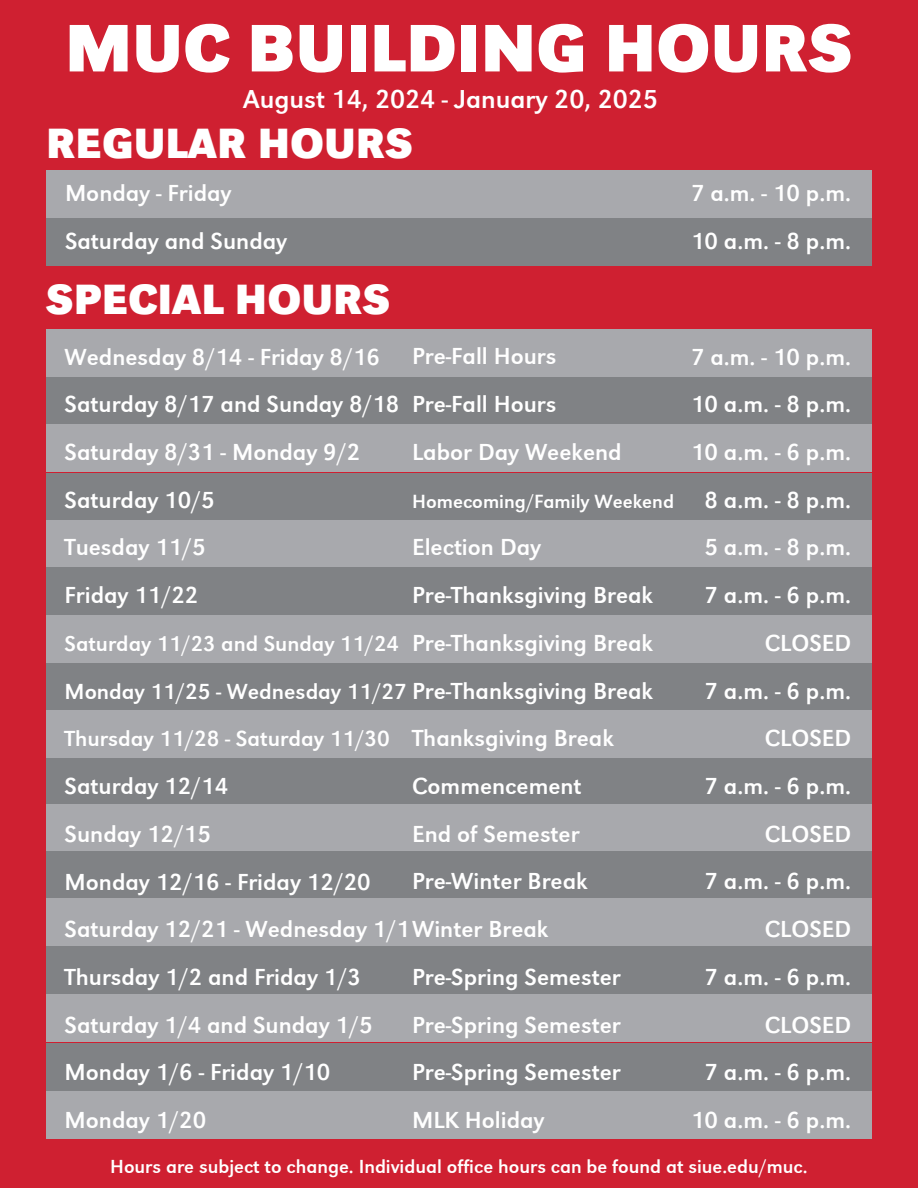
<style>
.page{position:relative;width:918px;height:1188px;background:#cf2031}
.page>*{position:absolute;margin:0;border:0;box-sizing:border-box;transform-origin:0 0}
.t1{font:69.75px "URW Grotesk Regular 4";color:#fff}
.t2{font:43.65px "URW Grotesk Regular 4";color:#fff}
.t3{font:26.7px "URW Grotesk Regular 2";color:#fff}
.t4{font:24px/47.7px "URW Grotesk Regular 2";color:#fff}
.t5{font:22.5px/47.7px "URW Grotesk Regular 2";color:#fff}
.t6{font:22.05px "URW Grotesk Regular 2";color:#fff}
.t7{font:19.65px "URW Grotesk Regular 2";color:#fff}
.t8{font:19.5px "URW Grotesk Regular 2";color:#fff}
.s1{font-size:24px}
</style>
<div class="page">
<div style="left:46px;top:757px;width:826px;height:48px;background:#808285"></div>
<div style="left:46px;top:329px;width:826px;height:48px;background:#a8a9ad"></div>
<div style="left:46px;top:377px;width:826px;height:48px;background:#808285"></div>
<div style="left:46px;top:425px;width:826px;height:47px;background:#a8a9ad"></div>
<div style="left:46px;top:170px;width:825px;height:48px;background:#a8a9ad"></div>
<div style="left:46px;top:218px;width:825px;height:48px;background:#808285"></div>
<div style="left:46px;top:473px;width:826px;height:47px;background:#808285"></div>
<div style="left:46px;top:520px;width:826px;height:47px;background:#a8a9ad"></div>
<div style="left:46px;top:567px;width:826px;height:48px;background:#808285"></div>
<div style="left:46px;top:615px;width:826px;height:48px;background:#a8a9ad"></div>
<div style="left:46px;top:663px;width:826px;height:48px;background:#808285"></div>
<div style="left:46px;top:710px;width:826px;height:48px;background:#a8a9ad"></div>
<div style="left:46px;top:804px;width:826px;height:48px;background:#a8a9ad"></div>
<div style="left:46px;top:851px;width:826px;height:48px;background:#808285"></div>
<div style="left:46px;top:898px;width:826px;height:48px;background:#a8a9ad"></div>
<div style="left:46px;top:946px;width:826px;height:48px;background:#808285"></div>
<div style="left:46px;top:994px;width:826px;height:48px;background:#a8a9ad"></div>
<div style="left:46px;top:1043px;width:826px;height:48px;background:#808285"></div>
<div style="left:46px;top:1091px;width:826px;height:48px;background:#a8a9ad"></div>
<h1 class="t1" style="left:65px;top:6px;width:789px">MUC BUILDING HOURS</h1>
<p class="t3" style="left:243px;top:83px;width:416px">August 14, 2024 - January 20, 2025</p>
<h2 class="t2" style="left:46px;top:118px;width:369px">REGULAR HOURS</h2>
<p class="t4" style="left:65px;top:169px;width:224px;line-height:48.2px">Monday - Friday<br>Saturday and Sunday</p>
<p class="t4" style="left:691px;top:169px;width:162px;line-height:48.2px">7 a.m. - 10 p.m.<br>10 a.m. - 8 p.m.</p>
<h2 class="t2" style="left:46px;top:274px;width:346px">SPECIAL HOURS</h2>
<p class="t4" style="left:65px;top:333px;width:336px">Wednesday 8/14 - Friday 8/16<br>Saturday 8/17 and Sunday 8/18<br>Saturday 8/31 - Monday 9/2<br>Saturday 10/5<br>Tuesday 11/5<br>Friday 11/22</p>
<p class="t6" style="left:65px;top:631px;width:336px">Saturday 11/23 and Sunday 11/24</p>
<p class="t5" style="left:65px;top:667px;width:590px">Monday 11/25 - Wednesday 11/27 <span class="s1">Pre-Thanksgiving Break<br></span>Thursday 11/28 - Saturday 11/30</p>
<p class="t4" style="left:65px;top:762px;width:485px">Saturday 12/14<br>Sunday 12/15<br>Monday 12/16 - Friday 12/20<br>Saturday 12/21 - Wednesday 1/1Winter Break<br>Thursday 1/2 and Friday 1/3<br>Saturday 1/4 and Sunday 1/5<br>Monday 1/6 - Friday 1/10<br>Monday 1/20</p>
<p class="t4" style="left:412px;top:333px;width:211px">Pre-Fall Hours<br>Pre-Fall Hours<br>Labor Day Weekend</p>
<p class="t7" style="left:412px;top:490px;width:263px">Homecoming/Family Weekend</p>
<p class="t4" style="left:412px;top:524px;width:243px">Election Day<br>Pre-Thanksgiving Break<br>Pre-Thanksgiving Break</p>
<p class="t4" style="left:412px;top:715px;width:203px">Thanksgiving Break<br>Commencement<br>End of Semester<br>Pre-Winter Break</p>
<p class="t4" style="left:412px;top:953px;width:210px;text-align:justify">Pre-Spring Semester Pre-Spring Semester Pre-Spring Semester MLK Holiday</p>
<p class="t4" style="left:691px;top:333px;width:162px;text-align:right">7 a.m. - 10 p.m.<br>10 a.m. - 8 p.m.<br>10 a.m. - 6 p.m.<br>8 a.m. - 8 p.m.<br>5 a.m. - 8 p.m.<br>7 a.m. - 6 p.m.<br>CLOSED<br>7 a.m. - 6 p.m.<br>CLOSED<br>7 a.m. - 6 p.m.<br>CLOSED<br>7 a.m. - 6 p.m.<br>CLOSED<br>7 a.m. - 6 p.m.<br>CLOSED<br>7 a.m. - 6 p.m.<br>10 a.m. - 6 p.m.</p>
<p class="t8" style="left:110px;top:1155px;width:699px">Hours are subject to change. Individual office hours can be found at siue.edu/muc.</p>
</div>
